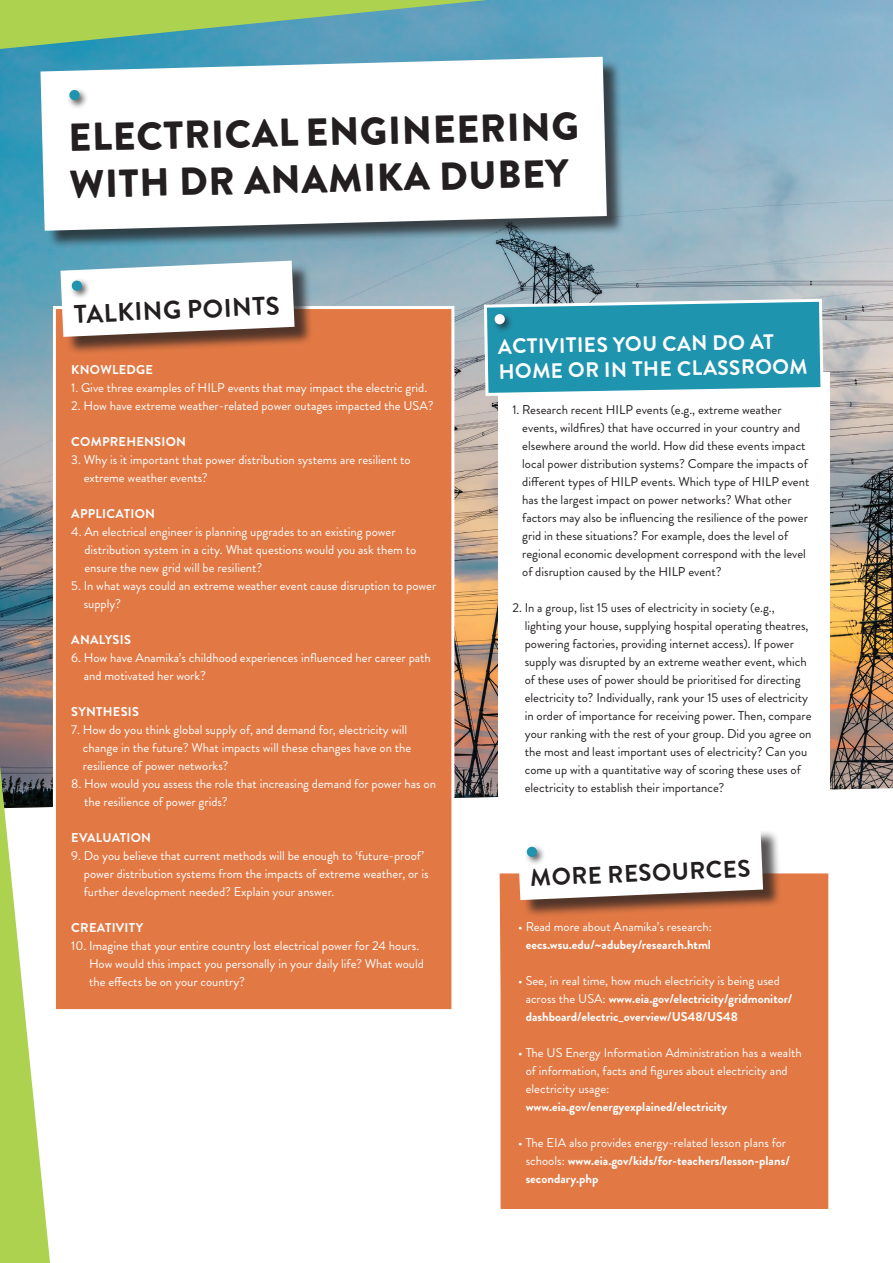
<style>
.page{position:relative;width:893px;height:1263px;background:#fff}
.page>*{position:absolute;margin:0;border:0;box-sizing:border-box;transform-origin:0 0}
.t1{font:900 39px/46.8px "Brandon Grotesque";color:#231f20}
.t2{font:700 25.5px "Brandon Grotesque";color:#231f20}
.t3{font:700 24px "Brandon Grotesque";color:#231f20}
.t4{font:700 20.85px/25px "Brandon Grotesque";color:#fff}
.t5{font:12.75px/18px "Brandon Grotesque";color:#fff}
.t6{font:12.75px/18px "Brandon Grotesque";color:#231f20}
.t7{font:700 12.75px/18px "Brandon Grotesque";color:#fff}
.t8{font:700 12.75px "Brandon Grotesque";letter-spacing:.02em;color:#fff}
.s1{font-weight:400}
.s2{font-weight:700}
</style>
<div class="page">
<img style="left:0;top:0;width:893px;height:808px">
<div style="left:53px;top:306px;width:401px;height:706px;background:#e27945;border:3px solid #fff"></div>
<svg style="left:0;top:0;width:487px;height:49px;background:#7fb785"></svg>
<svg style="left:0;top:765px;width:50px;height:498px"></svg>
<div style="left:63px;top:263px;width:250px;height:92px;background:#231f20;opacity:.75"></div>
<svg style="left:60px;top:261px;width:235px;height:76px"></svg>
<div style="left:69px;top:278px;width:22px;height:22px;background:#231f20;opacity:.75"></div>
<div style="left:72px;top:280px;width:10px;height:11px;background:#1f94af;border-radius:50%"></div>
<div style="left:500px;top:873px;width:328px;height:336px;background:#e27945"></div>
<div style="left:520px;top:830px;width:261px;height:89px;background:#231f20;opacity:.75"></div>
<svg style="left:518px;top:830px;width:245px;height:70px"></svg>
<div style="left:524px;top:844px;width:22px;height:22px;background:#231f20;opacity:.75"></div>
<div style="left:527px;top:847px;width:10px;height:10px;background:#1f94af;border-radius:50%"></div>
<div style="left:43px;top:59px;width:582px;height:190px;background:#231f20;opacity:.75"></div>
<svg style="left:40px;top:57px;width:567px;height:174px"></svg>
<div style="left:67px;top:87px;width:22px;height:22px;background:#231f20;opacity:.75"></div>
<div style="left:69px;top:90px;width:11px;height:10px;background:#1f94af;border-radius:50%"></div>
<div style="left:498px;top:372px;width:332px;height:456px;background:#fff"></div>
<svg style="left:482px;top:297px;width:343px;height:100px;background:#41a2b8"></svg>
<div style="left:492px;top:311px;width:22px;height:22px;background:#231f20;opacity:.75"></div>
<div style="left:495px;top:314px;width:10px;height:10px;background:#fff;border-radius:50%"></div>
<p class="t1" style="left:68px;top:114px;width:512px;rotate:-1deg">ELECTRICAL ENGINEERING<br>WITH DR ANAMIKA DUBEY</p>
<p class="t2" style="left:74px;top:296px;width:207px;rotate:-2deg">TALKING POINTS</p>
<p class="t8" style="left:71px;top:360px;width:83px">KNOWLEDGE</p>
<p class="t5" style="left:71px;top:378px;width:358px">1. Give three examples of HILP events that may impact the electric grid.</p>
<p class="t5" style="left:71px;top:396px;width:364px">2. How have extreme weather-related power outages impacted the USA?</p>
<p class="t8" style="left:71px;top:432px;width:116px">COMPREHENSION</p>
<p class="t5" style="left:84px;top:450px;width:329px;text-indent:-12px">3. Why is it important that power distribution systems are resilient to extreme weather events?</p>
<p class="t8" style="left:71px;top:504px;width:85px">APPLICATION</p>
<p class="t5" style="left:84px;top:522px;width:333px;text-indent:-13px">4. An electrical engineer is planning upgrades to an existing power distribution system in a city. What questions would you ask them to ensure the new grid will be resilient?</p>
<p class="t5" style="left:84px;top:576px;width:354px;text-indent:-13px">5. In what ways could an extreme weather event cause disruption to power supply?</p>
<p class="t8" style="left:71px;top:630px;width:61px">ANALYSIS</p>
<p class="t5" style="left:84px;top:648px;width:349px;text-indent:-13px">6. How have Anamika’s childhood experiences influenced her career path and motivated her work?</p>
<p class="t8" style="left:71px;top:702px;width:69px">SYNTHESIS</p>
<p class="t5" style="left:83px;top:720px;width:330px;text-indent:-12px">7. How do you think global supply of, and demand for, electricity will change in the future? What impacts will these changes have on the resilience of power networks?</p>
<p class="t5" style="left:84px;top:774px;width:353px;text-indent:-13px">8. How would you assess the role that increasing demand for power has on the resilience of power grids?</p>
<p class="t8" style="left:71px;top:828px;width:81px">EVALUATION</p>
<p class="t5" style="left:84px;top:846px;width:346px;text-indent:-13px">9. Do you believe that current methods will be enough to ‘future-proof’ power distribution systems from the impacts of extreme weather, or is further development needed? Explain your answer.</p>
<p class="t8" style="left:71px;top:918px;width:74px">CREATIVITY</p>
<p class="t5" style="left:89px;top:936px;width:336px;text-indent:-18px">10. Imagine that your entire country lost electrical power for 24 hours.<br>How would this impact you personally in your daily life? What would the effects be on your country?</p>
<p class="t4" style="left:498px;top:334px;width:311px;rotate:-1deg">ACTIVITIES YOU CAN DO AT<br>HOME OR IN THE CLASSROOM</p>
<p class="t6" style="left:522px;top:401px;width:289px;text-indent:-10px">1. Research recent HILP events (e.g., extreme weather events, wildfires) that have occurred in your country and elsewhere around the world. How did these events impact local power distribution systems? Compare the impacts of different types of HILP events. Which type of HILP event has the largest impact on power networks? What other factors may also be influencing the resilience of the power grid in these situations? For example, does the level of regional economic development correspond with the level of disruption caused by the HILP event?</p>
<p class="t6" style="left:525px;top:599px;width:288px;text-indent:-12px">2. In a group, list 15 uses of electricity in society (e.g., lighting your house, supplying hospital operating theatres, powering factories, providing internet access). If power supply was disrupted by an extreme weather event, which of these uses of power should be prioritised for directing electricity to? Individually, rank your 15 uses of electricity in order of importance for receiving power. Then, compare your ranking with the rest of your group. Did you agree on the most and least important uses of electricity? Can you come up with a quantitative way of scoring these uses of electricity to establish their importance?</p>
<p class="t3" style="left:530px;top:860px;width:222px;rotate:-2deg">MORE RESOURCES</p>
<p class="t7" style="left:518px;top:918px;width:195px;text-align:center"><span class="s1">• Read more about Anamika’s research: </span>eecs.wsu.edu/~adubey/research.html</p>
<p class="t7" style="left:526px;top:972px;width:268px;text-indent:-7px"><span class="s1">• See, in real time, how much electricity is being used across the USA:</span> www.eia.gov/electricity/gridmonitor/ dashboard/electric_overview/US48/US48</p>
<p class="t5" style="left:526px;top:1044px;width:278px;text-indent:-7px">• The US Energy Information Administration has a wealth of information, facts and figures about electricity and electricity usage: <span class="s2">www.eia.gov/energyexplained/electricity</span></p>
<p class="t7" style="left:526px;top:1134px;width:266px;text-indent:-7px"><span class="s1">• The EIA also provides energy-related lesson plans for schools:</span> www.eia.gov/kids/for-teachers/lesson-plans/ secondary.php</p>
</div>
